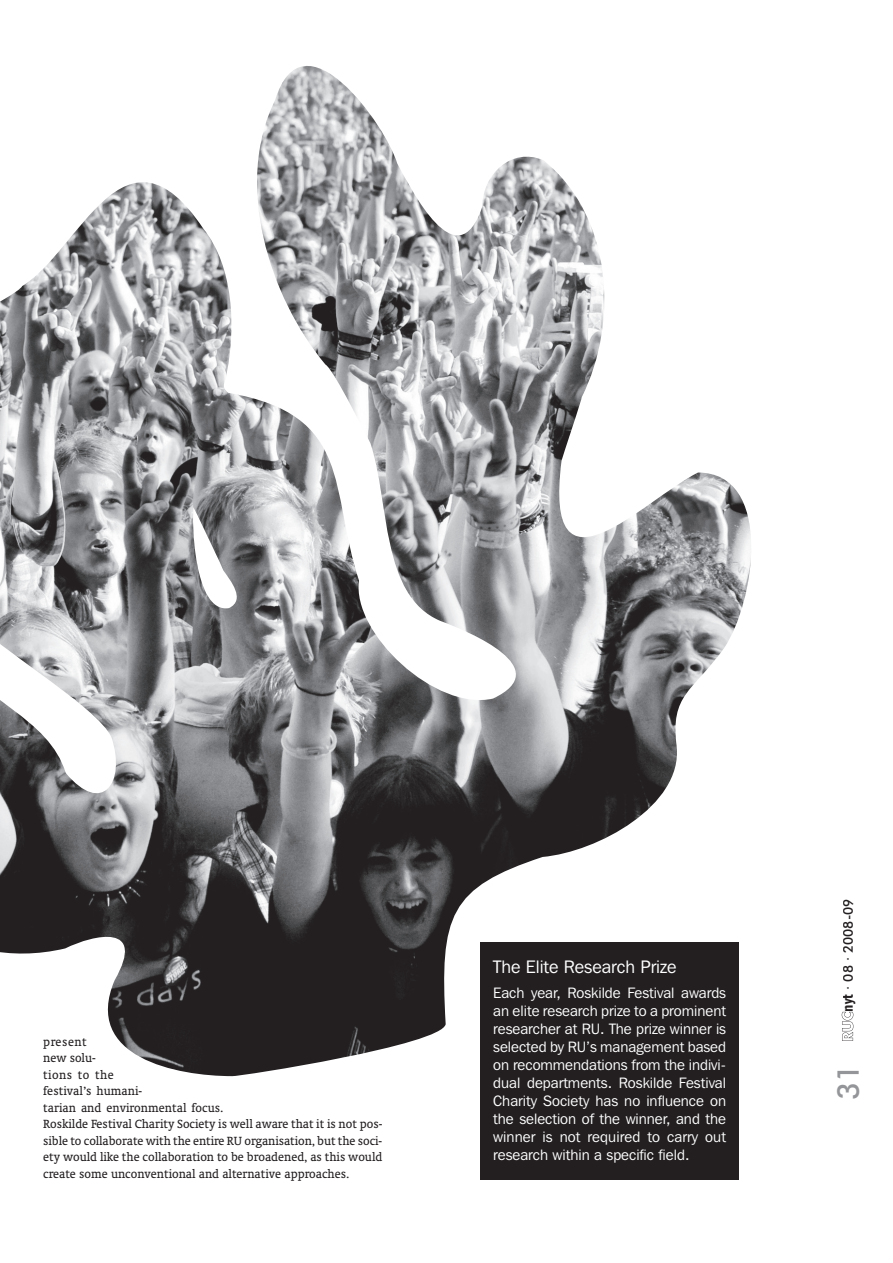
<style>
.page{position:relative;width:893px;height:1263px;background:#fff}
.page>*{position:absolute;margin:0;border:0;box-sizing:border-box;transform-origin:0 0}
.t1{font:500 30px "Futura BT";color:#939598}
.t2{font:18px "Franklin Gothic IT Cby BT";color:#fff}
.t3{font:15px/18px "Franklin Gothic IT Cby BT";letter-spacing:.01em;color:#fff;text-align:justify}
.t4{font:13.5px/16.5px "Oranda BT";color:#231f20}
.t5{font:500 13.5px "Futura BT";color:#231f20}
.s1{font-family:"Franklin Gothic";font-weight:600;font-stretch:condensed;font-size:15px}
</style>
<div class="page">
<svg style="left:842px;top:1012px;width:11px;height:29px"></svg>
<div style="left:480px;top:942px;width:259px;height:237px;background:#231f20"></div>
<img style="left:0;top:66px;width:751px;height:1010px">
<svg style="left:192px;top:507px;width:54px;height:107px"></svg>
<p class="t4" style="left:43px;top:1033px;width:341px">present<br>new solu-<br>tions to the<br>festival’s humani-<br>tarian and environmental focus.<br>Roskilde Festival Charity Society is well aware that it is not pos&shy;sible to collaborate with the entire RU organisation, but the soci&shy;ety would like the collaboration to be broadened, as this would create some unconventional and alternative approaches.</p>
<p class="t2" style="left:493px;top:955px;width:185px">The Elite Research Prize</p>
<p class="t3" style="left:493px;top:984px;width:234px">Each year, Roskilde Festival awards an elite research prize to a prominent researcher at RU. The prize winner is selected by RU’s management based on recommendations from the indivi&shy;dual departments. Roskilde Festival Charity Society has no influence on the selection of the winner, and the winner is not required to carry out research within a specific field.</p>
<p class="t5" style="left:840px;top:1011px;width:114px;rotate:-90deg"><span class="s1">nyt</span> · 08 · 2008-09</p>
<h1 class="t1" style="left:830px;top:1100px;width:38px;rotate:-90deg">31</h1>
</div>
